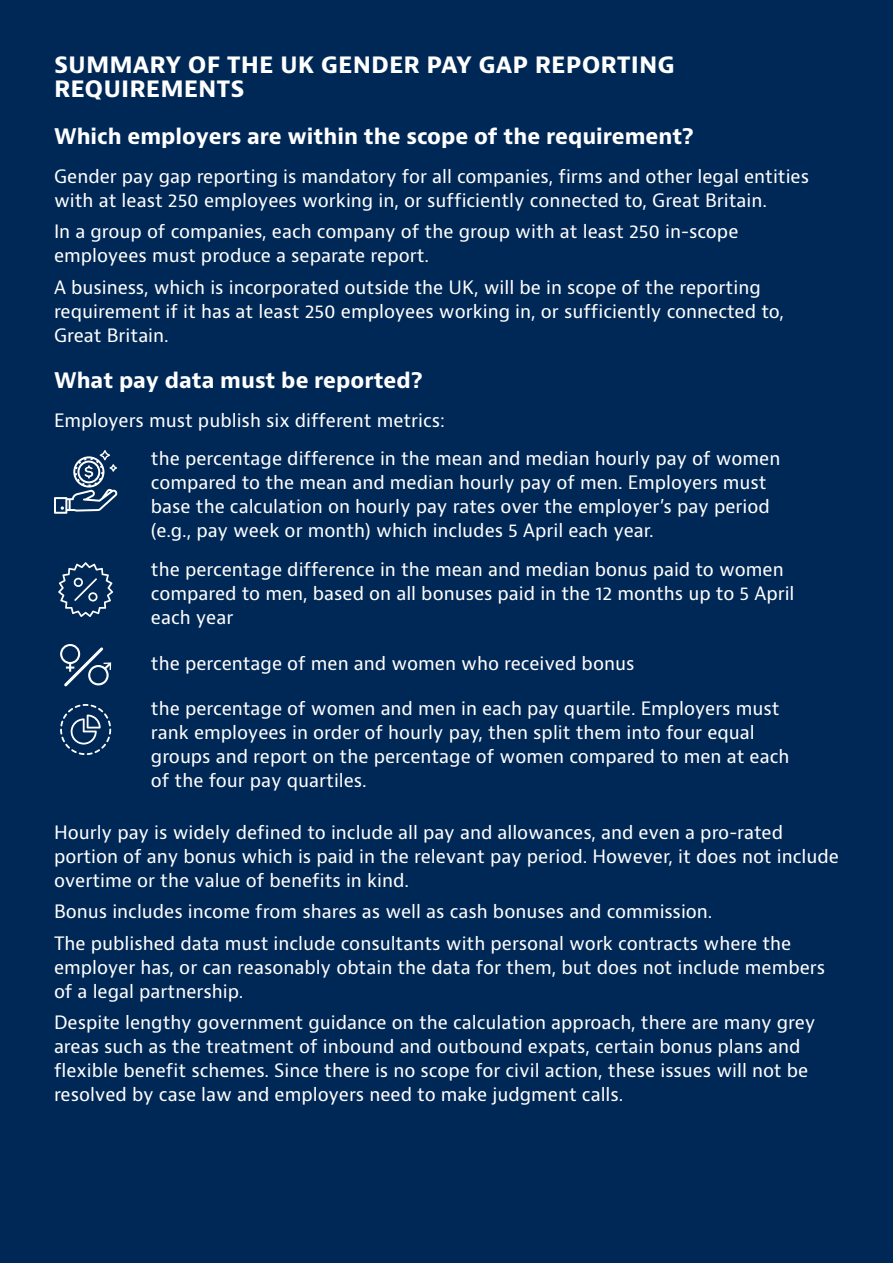
<style>
.page{position:relative;width:893px;height:1263px;background:#002856}
.page>*{position:absolute;margin:0;border:0;box-sizing:border-box;transform-origin:0 0}
.t1{font:700 24px/24px "Baker Mc Kenzie Bernini";color:#fff}
.t2{font:700 21px "Baker Mc Kenzie Bernini";color:#fff}
.t3{font:18px/24px "Baker Mc Kenzie Bernini";color:#fff}
</style>
<div class="page">
<svg style="left:54px;top:450px;width:64px;height:64px"></svg>
<svg style="left:58px;top:562px;width:55px;height:55px"></svg>
<svg style="left:60px;top:644px;width:51px;height:43px"></svg>
<svg style="left:60px;top:704px;width:51px;height:51px"></svg>
<h1 class="t1" style="left:54px;top:53px;width:622px">SUMMARY OF THE UK GENDER PAY GAP REPORTING<br>REQUIREMENTS</h1>
<p class="t2" style="left:54px;top:123px;width:641px">Which employers are within the scope of the requirement?</p>
<p class="t3" style="left:54px;top:165px;width:757px">Gender pay gap reporting is mandatory for all companies, firms and other legal entities with at least 250 employees working in, or sufficiently connected to, Great Britain.</p>
<p class="t3" style="left:54px;top:220px;width:686px">In a group of companies, each company of the group with at least 250 in-scope employees must produce a separate report.</p>
<p class="t3" style="left:54px;top:276px;width:731px">A business, which is incorporated outside the UK, will be in scope of the reporting requirement if it has at least 250 employees working in, or sufficiently connected to,<br>Great Britain.</p>
<p class="t2" style="left:54px;top:367px;width:370px">What pay data must be reported?</p>
<p class="t3" style="left:151px;top:403px;width:631px;line-height:37.2px;text-indent:-97px">Employers must publish six different metrics:<br>the percentage difference in the mean and median hourly pay of women</p>
<p class="t3" style="left:151px;top:470px;width:620px">compared to the mean and median hourly pay of men. Employers must base the calculation on hourly pay rates over the employer’s pay period (e.g., pay week or month) which includes 5 April each year.</p>
<p class="t3" style="left:151px;top:557px;width:645px">the percentage difference in the mean and median bonus paid to women compared to men, based on all bonuses paid in the 12 months up to 5 April each year</p>
<p class="t3" style="left:151px;top:652px;width:485px">the percentage of men and women who received bonus</p>
<p class="t3" style="left:151px;top:697px;width:640px">the percentage of women and men in each pay quartile. Employers must rank employees in order of hourly pay, then split them into four equal groups and report on the percentage of women compared to men at each of the four pay quartiles.</p>
<p class="t3" style="left:54px;top:820px;width:786px">Hourly pay is widely defined to include all pay and allowances, and even a pro-rated portion of any bonus which is paid in the relevant pay period. However, it does not include overtime or the value of benefits in kind.</p>
<p class="t3" style="left:54px;top:896px;width:739px;line-height:31.5px">Bonus includes income from shares as well as cash bonuses and commission.<br>The published data must include consultants with personal work contracts where the</p>
<p class="t3" style="left:54px;top:955px;width:773px">employer has, or can reasonably obtain the data for them, but does not include members of a legal partnership.</p>
<p class="t3" style="left:54px;top:1011px;width:763px">Despite lengthy government guidance on the calculation approach, there are many grey areas such as the treatment of inbound and outbound expats, certain bonus plans and flexible benefit schemes. Since there is no scope for civil action, these issues will not be resolved by case law and employers need to make judgment calls.</p>
</div>
